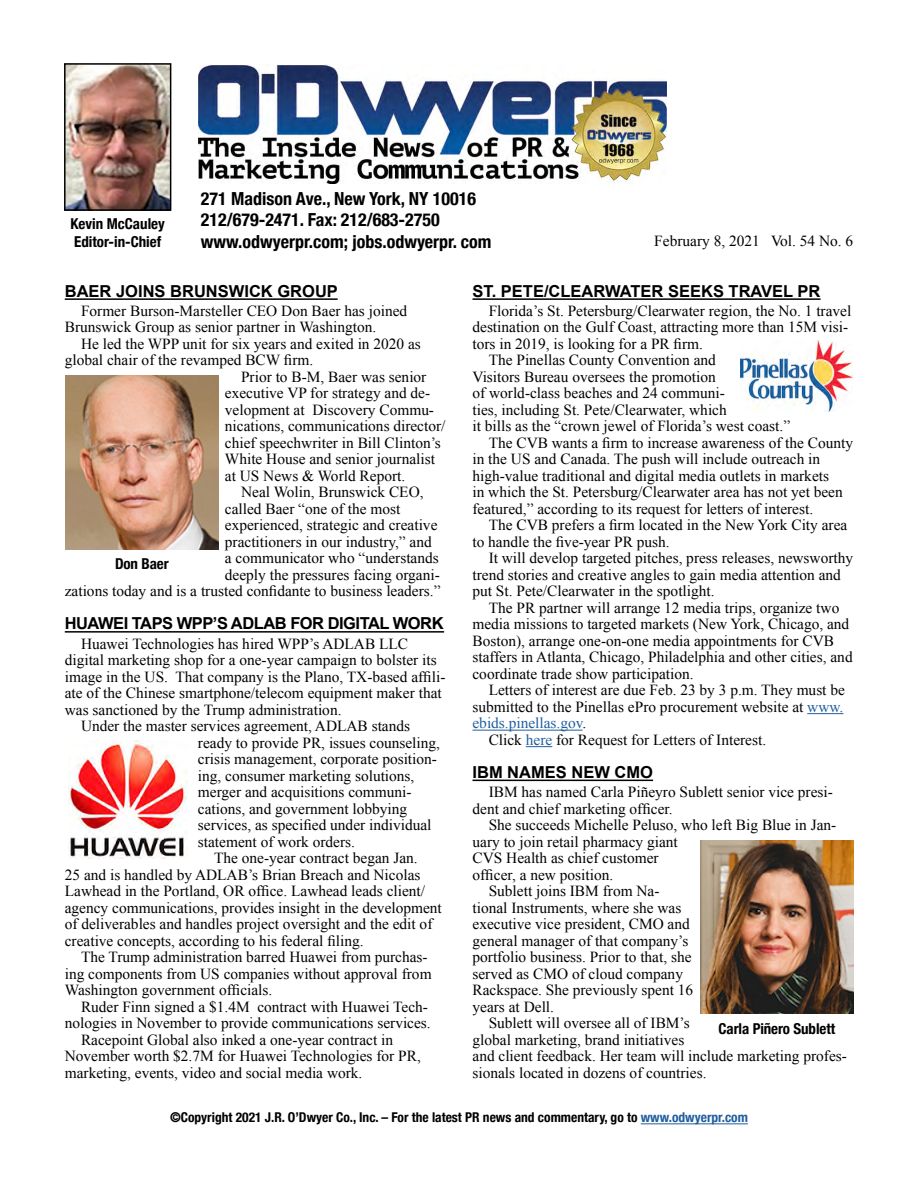
<style>
.page{position:relative;width:918px;height:1188px;background:#fff}
.page>*{position:absolute;margin:0;border:0;box-sizing:border-box;transform-origin:0 0}
.t1{font:700 condensed 18px/21.6px "Helvetica Neue";color:#000}
.t2{font:700 16.5px "Arial";color:#000}
.t3{font:700 16.5px "Arial";letter-spacing:-.03em;color:#000}
.t4{font:15.3px/16.5px "Times New Roman";color:#000}
.t5{font:15.3px "Times New Roman";color:#215e9e}
.t6{font:700 condensed 15px/18px "Helvetica Neue";color:#000}
.t7{font:700 condensed 13.5px "Helvetica Neue";color:#000}
.s1{color:#215e9e}
.s2{color:#000}
</style>
<div class="page">
<hr style="left:641px;top:1124px;width:107px;height:1px;background:#215e9e">
<img style="left:67px;top:66px;width:101px;height:142px">
<div style="left:64px;top:63px;width:107px;height:148px;border:2px solid #000"></div>
<img style="left:198px;top:64px;width:469px;height:120px">
<hr style="left:472px;top:298px;width:349px;height:2px;background:#000">
<hr style="left:807px;top:713px;width:36px;height:1px;background:#215e9e">
<hr style="left:472px;top:730px;width:111px;height:1px;background:#215e9e">
<svg style="left:526px;top:746px;width:26px;height:1px"></svg>
<hr style="left:472px;top:780px;width:181px;height:1px;background:#000">
<hr style="left:65px;top:298px;width:273px;height:2px;background:#000">
<hr style="left:65px;top:631px;width:379px;height:2px;background:#000">
<img style="left:66px;top:376px;width:152px;height:173px">
<img style="left:701px;top:840px;width:152px;height:174px">
<img style="left:740px;top:340px;width:112px;height:71px">
<img style="left:69px;top:740px;width:118px;height:119px">
<p class="t1" style="left:201px;top:186px;width:292px">271 Madison Ave., New York, NY 10016<br>212/679-2471. Fax: 212/683-2750 www.odwyerpr.com; jobs.odwyerpr. com</p>
<p class="t2" style="left:65px;top:280px;width:275px">BAER JOINS BRUNSWICK GROUP</p>
<p class="t4" style="left:65px;top:302px;width:344px;text-indent:16px">Former Burson-Marsteller CEO Don Baer has joined<br>Brunswick Group as senior partner in Washington.</p>
<p class="t4" style="left:81px;top:335px;width:341px">He led the WPP unit for six years and exited in 2020 as</p>
<p class="t4" style="left:65px;top:352px;width:250px">global chair of the revamped BCW firm.</p>
<p class="t4" style="left:241px;top:368px;width:187px">Prior to B-M, Baer was senior</p>
<p class="t4" style="left:225px;top:385px;width:207px">executive VP for strategy and de-</p>
<p class="t4" style="left:225px;top:401px;width:211px">velopment at Discovery Commu-</p>
<p class="t4" style="left:225px;top:418px;width:222px">nications, communications director/</p>
<p class="t4" style="left:225px;top:434px;width:218px">chief speechwriter in Bill Clinton’s</p>
<p class="t4" style="left:225px;top:451px;width:212px">White House and senior journalist</p>
<p class="t4" style="left:225px;top:467px;width:182px">at US News &amp; World Report.</p>
<p class="t4" style="left:241px;top:484px;width:184px">Neal Wolin, Brunswick CEO,</p>
<p class="t4" style="left:225px;top:500px;width:177px">called Baer “one of the most</p>
<p class="t4" style="left:225px;top:517px;width:214px">experienced, strategic and creative</p>
<p class="t4" style="left:225px;top:533px;width:208px">practitioners in our industry,” and</p>
<p class="t4" style="left:225px;top:550px;width:215px">a communicator who “understands</p>
<p class="t4" style="left:225px;top:566px;width:216px">deeply the pressures facing organi-</p>
<p class="t4" style="left:65px;top:583px;width:377px">zations today and is a trusted confidante to business leaders.”</p>
<p class="t3" style="left:65px;top:613px;width:380px">HUAWEI TAPS WPP’S ADLAB FOR DIGITAL WORK</p>
<p class="t4" style="left:81px;top:635px;width:329px">Huawei Technologies has hired WPP’s ADLAB LLC</p>
<p class="t4" style="left:65px;top:652px;width:373px">digital marketing shop for a one-year campaign to bolster its</p>
<p class="t4" style="left:65px;top:668px;width:382px">image in the US. That company is the Plano, TX-based affili-</p>
<p class="t4" style="left:65px;top:685px;width:379px">ate of the Chinese smartphone/telecom equipment maker that</p>
<p class="t4" style="left:65px;top:701px;width:278px">was sanctioned by the Trump administration.</p>
<p class="t4" style="left:81px;top:718px;width:331px">Under the master services agreement, ADLAB stands</p>
<p class="t4" style="left:198px;top:734px;width:244px">ready to provide PR, issues counseling,</p>
<p class="t4" style="left:198px;top:751px;width:241px">crisis management, corporate position-</p>
<p class="t4" style="left:198px;top:767px;width:218px">ing, consumer marketing solutions,</p>
<p class="t4" style="left:198px;top:784px;width:215px">merger and acquisitions communi-</p>
<p class="t4" style="left:198px;top:800px;width:211px">cations, and government lobbying</p>
<p class="t4" style="left:198px;top:817px;width:235px">services, as specified under individual</p>
<p class="t4" style="left:198px;top:833px;width:159px">statement of work orders.</p>
<p class="t4" style="left:214px;top:850px;width:205px">The one-year contract began Jan.</p>
<p class="t4" style="left:65px;top:866px;width:357px">25 and is handled by ADLAB’s Brian Breach and Nicolas</p>
<p class="t4" style="left:65px;top:883px;width:362px">Lawhead in the Portland, OR office. Lawhead leads client/</p>
<p class="t4" style="left:65px;top:899px;width:379px">agency communications, provides insight in the development</p>
<p class="t4" style="left:65px;top:916px;width:369px">of deliverables and handles project oversight and the edit of</p>
<p class="t4" style="left:65px;top:932px;width:300px">creative concepts, according to his federal filing.</p>
<p class="t4" style="left:81px;top:949px;width:348px">The Trump administration barred Huawei from purchas-</p>
<p class="t4" style="left:65px;top:965px;width:368px">ing components from US companies without approval from</p>
<p class="t4" style="left:65px;top:982px;width:209px">Washington government officials.</p>
<p class="t4" style="left:81px;top:998px;width:349px">Ruder Finn signed a $1.4M contract with Huawei Tech-</p>
<p class="t4" style="left:65px;top:1015px;width:367px">nologies in November to provide communications services.</p>
<p class="t4" style="left:81px;top:1031px;width:314px">Racepoint Global also inked a one-year contract in</p>
<p class="t4" style="left:65px;top:1048px;width:358px">November worth $2.7M for Huawei Technologies for PR,</p>
<p class="t4" style="left:65px;top:1064px;width:299px">marketing, events, video and social media work.</p>
<p class="t6" style="left:71px;top:214px;width:96px">Kevin McCauley<br>Editor-in-Chief</p>
<p class="t4" style="left:654px;top:232px;width:200px">February 8, 2021 Vol. 54 No. 6</p>
<p class="t2" style="left:472px;top:280px;width:350px">ST. PETE/CLEARWATER SEEKS TRAVEL PR</p>
<p class="t4" style="left:489px;top:302px;width:364px">Florida’s St. Petersburg/Clearwater region, the No. 1 travel</p>
<p class="t4" style="left:472px;top:319px;width:377px">destination on the Gulf Coast, attracting more than 15M visi-</p>
<p class="t4" style="left:472px;top:335px;width:232px">tors in 2019, is looking for a PR firm.</p>
<p class="t4" style="left:489px;top:352px;width:229px">The Pinellas County Convention and</p>
<p class="t4" style="left:472px;top:368px;width:245px">Visitors Bureau oversees the promotion</p>
<p class="t4" style="left:472px;top:385px;width:254px">of world-class beaches and 24 communi-</p>
<p class="t4" style="left:472px;top:401px;width:256px">ties, including St. Pete/Clearwater, which</p>
<p class="t4" style="left:472px;top:418px;width:319px">it bills as the “crown jewel of Florida’s west coast.”</p>
<p class="t4" style="left:489px;top:434px;width:366px">The CVB wants a firm to increase awareness of the County</p>
<p class="t4" style="left:472px;top:451px;width:349px">in the US and Canada. The push will include outreach in</p>
<p class="t4" style="left:472px;top:467px;width:358px">high-value traditional and digital media outlets in markets</p>
<p class="t4" style="left:472px;top:484px;width:372px">in which the St. Petersburg/Clearwater area has not yet been</p>
<p class="t4" style="left:472px;top:500px;width:342px">featured,” according to its request for letters of interest.</p>
<p class="t4" style="left:489px;top:517px;width:360px">The CVB prefers a firm located in the New York City area</p>
<p class="t4" style="left:472px;top:533px;width:199px">to handle the five-year PR push.</p>
<p class="t4" style="left:489px;top:550px;width:366px">It will develop targeted pitches, press releases, newsworthy</p>
<p class="t4" style="left:472px;top:566px;width:370px">trend stories and creative angles to gain media attention and</p>
<p class="t4" style="left:472px;top:583px;width:244px">put St. Pete/Clearwater in the spotlight.</p>
<p class="t4" style="left:489px;top:599px;width:352px">The PR partner will arrange 12 media trips, organize two</p>
<p class="t4" style="left:472px;top:616px;width:378px">media missions to targeted markets (New York, Chicago, and</p>
<p class="t4" style="left:472px;top:632px;width:363px">Boston), arrange one-on-one media appointments for CVB</p>
<p class="t4" style="left:472px;top:649px;width:382px">staffers in Atlanta, Chicago, Philadelphia and other cities, and</p>
<p class="t4" style="left:472px;top:665px;width:223px">coordinate trade show participation.</p>
<p class="t4" style="left:489px;top:682px;width:358px">Letters of interest are due Feb. 23 by 3 p.m. They must be</p>
<p class="t4" style="left:472px;top:698px;width:372px">submitted to the Pinellas ePro procurement website at <span class="s1">www.</span></p>
<p class="t5" style="left:472px;top:713px;width:115px">ebids.pinellas.gov<span class="s2">.</span></p>
<p class="t4" style="left:489px;top:731px;width:279px">Click <span class="s1">here</span> for Request for Letters of Interest.</p>
<p class="t2" style="left:472px;top:761px;width:182px">IBM NAMES NEW CMO</p>
<p class="t4" style="left:473px;top:784px;width:362px;text-indent:16px">IBM has named Carla Piñeyro Sublett senior vice presi&shy;dent and chief marketing officer.</p>
<p class="t4" style="left:489px;top:817px;width:349px">She succeeds Michelle Peluso, who left Big Blue in Jan-</p>
<p class="t4" style="left:473px;top:833px;width:207px">uary to join retail pharmacy giant</p>
<p class="t4" style="left:473px;top:850px;width:188px">CVS Health as chief customer</p>
<p class="t4" style="left:473px;top:866px;width:142px">officer, a new position.</p>
<p class="t4" style="left:489px;top:883px;width:172px">Sublett joins IBM from Na-</p>
<p class="t4" style="left:473px;top:899px;width:210px">tional Instruments, where she was</p>
<p class="t4" style="left:473px;top:916px;width:219px">executive vice president, CMO and</p>
<p class="t4" style="left:473px;top:932px;width:218px">general manager of that company’s</p>
<p class="t4" style="left:473px;top:949px;width:221px">portfolio business. Prior to that, she</p>
<p class="t4" style="left:473px;top:965px;width:212px">served as CMO of cloud company</p>
<p class="t4" style="left:473px;top:982px;width:222px">Rackspace. She previously spent 16</p>
<p class="t4" style="left:473px;top:998px;width:83px">years at Dell.</p>
<p class="t4" style="left:489px;top:1015px;width:203px">Sublett will oversee all of IBM’s</p>
<p class="t4" style="left:473px;top:1031px;width:213px">global marketing, brand initiatives</p>
<p class="t4" style="left:473px;top:1048px;width:376px">and client feedback. Her team will include marketing profes-</p>
<p class="t4" style="left:473px;top:1064px;width:236px">sionals located in dozens of countries.</p>
<p class="t6" style="left:115px;top:554px;width:55px">Don Baer</p>
<p class="t6" style="left:719px;top:1018px;width:118px">Carla Piñero Sublett</p>
<p class="t7" style="left:170px;top:1106px;width:579px">©Copyright 2021 J.R. O’Dwyer Co., Inc. – For the latest PR news and commentary, go to <span class="s1">www.odwyerpr.com</span></p>
</div>
